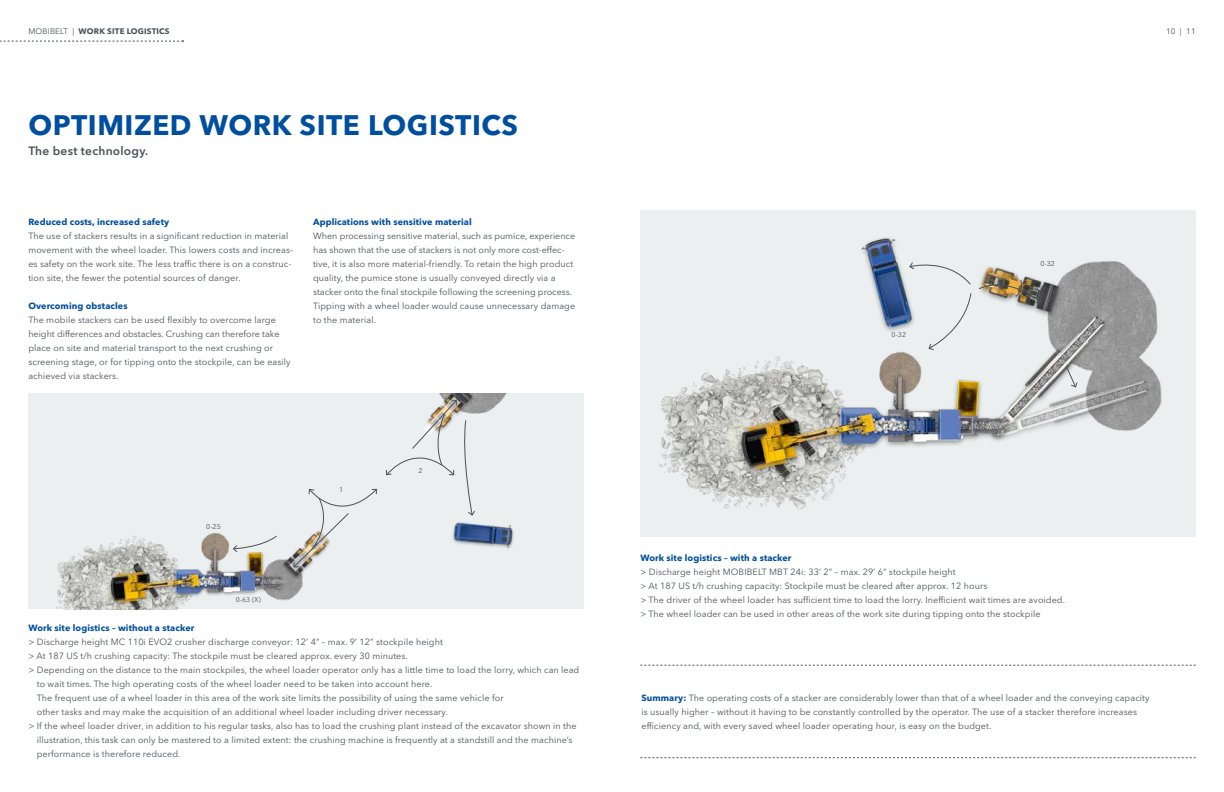
<style>
.page{position:relative;width:1224px;height:792px;background:#fff}
.page>*{position:absolute;margin:0;border:0;box-sizing:border-box;transform-origin:0 0}
.t1{font:700 28px "Avenir Next LT Pro";letter-spacing:.02em;color:#004f9f}
.t2{font:600 12px "Avenir Next LT Pro";letter-spacing:.02em;color:#485358}
.t3{font:9px/14px "Avenir Next LT Pro";letter-spacing:.01em;color:#485358}
.t4{font:700 9px "Avenir Next LT Pro";letter-spacing:.01em;color:#004f9f}
.t5{font:700 8px "Avenir Next LT Pro";letter-spacing:.02em;color:#485358}
.t6{font:8px "Avenir Next LT Pro";color:#485358}
.t7{font:7px "Avenir Next LT Pro";color:#485358}
.s1{font-weight:400}
.s2{font-weight:700;color:#004f9f}
</style>
<div class="page">
<div style="left:640px;top:210px;width:556px;height:327px;background:#eceff0"></div>
<img style="left:659px;top:238px;width:503px;height:272px">
<svg style="left:909px;top:257px;width:62px;height:28px"></svg>
<img style="left:978px;top:275px;width:63px;height:28px">
<svg style="left:928px;top:293px;width:44px;height:57px"></svg>
<svg style="left:1066px;top:366px;width:12px;height:22px"></svg>
<div style="left:28px;top:393px;width:556px;height:216px;background:#eceff0"></div>
<img style="left:56px;top:393px;width:458px;height:216px">
<svg style="left:233px;top:535px;width:44px;height:18px"></svg>
<svg style="left:289px;top:489px;width:88px;height:82px"></svg>
<svg style="left:386px;top:397px;width:89px;height:119px"></svg>
<svg style="left:640px;top:665px;width:556px;height:1px"></svg>
<svg style="left:640px;top:757px;width:556px;height:1px"></svg>
<svg style="left:0;top:40px;width:184px;height:2px"></svg>
<p class="t5" style="left:28px;top:27px;width:143px"><span class="s1">MOBIBELT |</span> WORK SITE LOGISTICS</p>
<p class="t6" style="left:1166px;top:27px;width:31px">10 | 11</p>
<h1 class="t1" style="left:28px;top:108px;width:491px">OPTIMIZED WORK SITE LOGISTICS</h1>
<h2 class="t2" style="left:28px;top:143px;width:122px">The best technology.</h2>
<p class="t4" style="left:28px;top:216px;width:142px">Reduced costs, increased safety</p>
<p class="t3" style="left:28px;top:229px;width:266px">The use of stackers results in a significant reduction in material movement with the wheel loader. This lowers costs and increas&shy;es safety on the work site. The less traffic there is on a construc&shy;tion site, the fewer the potential sources of danger.</p>
<p class="t4" style="left:28px;top:300px;width:101px">Overcoming obstacles</p>
<p class="t3" style="left:28px;top:313px;width:264px">The mobile stackers can be used flexibly to overcome large height differences and obstacles. Crushing can therefore take place on site and material transport to the next crushing or screening stage, or for tipping onto the stockpile, can be easily achieved via stackers.</p>
<p class="t4" style="left:313px;top:216px;width:160px">Applications with sensitive material</p>
<p class="t3" style="left:313px;top:229px;width:264px">When processing sensitive material, such as pumice, experience has shown that the use of stackers is not only more cost-effec&shy;tive, it is also more material-friendly. To retain the high product quality, the pumice stone is usually conveyed directly via a stacker onto the final stockpile following the screening process.<br>Tipping with a wheel loader would cause unnecessary damage to the material.</p>
<p class="t7" style="left:206px;top:523px;width:16px">0-25</p>
<p class="t7" style="left:236px;top:596px;width:26px">0-63 (X)</p>
<p class="t7" style="left:339px;top:486px;width:6px">1</p>
<p class="t7" style="left:419px;top:467px;width:6px">2</p>
<p class="t4" style="left:28px;top:622px;width:168px">Work site logistics – without a stacker</p>
<p class="t3" style="left:28px;top:635px;width:416px">&gt; Discharge height MC 110i EVO2 crusher discharge conveyor: 12’ 4” – max. 9’ 12” stockpile height</p>
<p class="t3" style="left:28px;top:649px;width:381px">&gt; At 187 US t/h crushing capacity: The stockpile must be cleared approx. every 30 minutes.</p>
<p class="t3" style="left:28px;top:663px;width:553px">&gt; Depending on the distance to the main stockpiles, the wheel loader operator only has a little time to load the lorry, which can lead</p>
<p class="t3" style="left:37px;top:677px;width:397px">to wait times. The high operating costs of the wheel loader need to be taken into account here.</p>
<p class="t3" style="left:37px;top:691px;width:468px">The frequent use of a wheel loader in this area of the work site limits the possibility of using the same vehicle for</p>
<p class="t3" style="left:37px;top:705px;width:413px">other tasks and may make the acquisition of an additional wheel loader including driver necessary.</p>
<p class="t3" style="left:28px;top:719px;width:550px">&gt; If the wheel loader driver, in addition to his regular tasks, also has to load the crushing plant instead of the excavator shown in the</p>
<p class="t3" style="left:37px;top:733px;width:537px">illustration, this task can only be mastered to a limited extent: the crushing machine is frequently at a standstill and the machine’s</p>
<p class="t3" style="left:37px;top:747px;width:145px">performance is therefore reduced.</p>
<p class="t7" style="left:892px;top:331px;width:16px">0-32</p>
<p class="t7" style="left:1041px;top:259px;width:16px">0-32</p>
<p class="t4" style="left:640px;top:552px;width:153px">Work site logistics – with a stacker</p>
<p class="t3" style="left:640px;top:565px;width:426px">&gt; Discharge height MOBIBELT MBT 24i: 33’ 2” – max. 29’ 6” stockpile height<br>&gt; At 187 US t/h crushing capacity: Stockpile must be cleared after approx. 12 hours<br>&gt; The driver of the wheel loader has sufficient time to load the lorry. Inefficient wait times are avoided. &gt; The wheel loader can be used in other areas of the work site during tipping onto the stockpile</p>
<p class="t3" style="left:641px;top:691px;width:510px"><span class="s2">Summary:</span> The operating costs of a stacker are considerably lower than that of a wheel loader and the conveying capacity is usually higher – without it having to be constantly controlled by the operator. The use of a stacker therefore increases efficiency and, with every saved wheel loader operating hour, is easy on the budget.</p>
</div>
